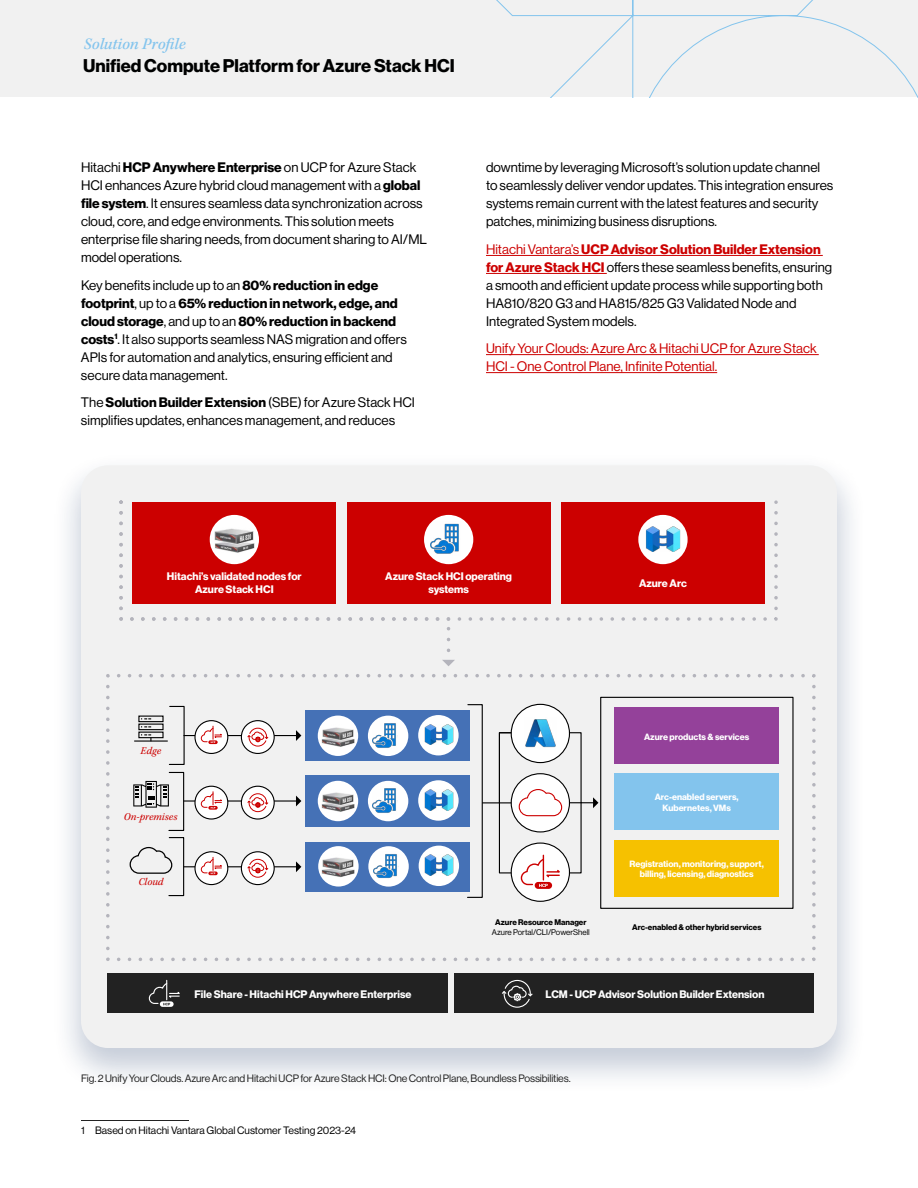
<style>
.page{position:relative;width:918px;height:1188px;background:#fff}
.page>*{position:absolute;margin:0;border:0;box-sizing:border-box;transform-origin:0 0}
.t1{font:18px "N Haas Grotesk DS Pro 75 Bd";color:#000101}
.t2{font:italic 500 16.5px "Kepler Std";color:#83c4ed}
.t3{font:13.5px/18px "N Haas Grotesk DS Pro 55 Rg";color:#000101}
.t4{font:13.5px/18px "N Haas Grotesk DS Pro 75 Bd";color:#000101}
.t5{font:13.5px/18px "N Haas Grotesk DS Pro 55 Rg";color:#c00}
.t6{font:13.5px "N Haas Grotesk DS Pro 75 Bd";color:#c00}
.t7{font:10.65px/12.9px "N Haas Grotesk DS Pro 75 Bd";color:#fff;text-align:center}
.t8{font:italic 10.65px "Kepler Std";color:#c00}
.t9{font:10.5px "N Haas Grotesk DS Pro 55 Rg";letter-spacing:-.01em;color:#222}
.t10{font:10.5px "N Haas Grotesk DS Pro 55 Rg";color:#000101}
.t11{font:8.85px/10.6px "N Haas Grotesk DS Pro 75 Bd";color:#fff;text-align:center}
.t12{font:8.1px "N Haas Grotesk DS Pro 75 Bd";color:#000}
.t13{font:8.1px "N Haas Grotesk DS Pro 55 Rg";color:#000}
.s1{font-family:"N Haas Grotesk DS Pro 75 Bd"}
.s2{font-family:"N Haas Grotesk DS Pro 55 Rg"}
.s3{font-family:"N Haas Grotesk DS Pro 75 Bd";color:#c00}
</style>
<div class="page">
<div style="left:0;top:0;width:918px;height:97px;background:#f1f1f1"></div>
<svg style="left:496px;top:0;width:422px;height:98px"></svg>
<div style="left:51px;top:451px;width:816px;height:643px;background:#0e2b5d;opacity:.24"></div>
<div style="left:81px;top:465px;width:756px;height:583px;background:#f1f1f1;border-radius:27px"></div>
<hr style="left:81px;top:1120px;width:108px;height:1px;background:#222">
<hr style="left:482px;top:802px;width:32px;height:1px;background:#000">
<svg style="left:133px;top:781px;width:35px;height:27px"></svg>
<svg style="left:774px;top:513px;width:4px;height:108px"></svg>
<svg style="left:119px;top:502px;width:646px;height:119px"></svg>
<svg style="left:442px;top:629px;width:13px;height:37px"></svg>
<hr style="left:135px;top:740px;width:32px;height:2px;background:#000">
<div style="left:138px;top:716px;width:26px;height:6px;border:1px solid #000"></div>
<div style="left:138px;top:724px;width:26px;height:6px;border:1px solid #000"></div>
<svg style="left:141px;top:726px;width:10px;height:2px"></svg>
<div style="left:138px;top:732px;width:26px;height:6px;border:1px solid #000"></div>
<svg style="left:141px;top:734px;width:10px;height:7px"></svg>
<svg style="left:129px;top:846px;width:44px;height:28px"></svg>
<div style="left:306px;top:842px;width:164px;height:50px;background:#4571b6"></div>
<div style="left:368px;top:846px;width:41px;height:41px;background:#fff;border-radius:50%"></div>
<img style="left:373px;top:852px;width:24px;height:28px">
<div style="left:419px;top:846px;width:40px;height:40px;background:#fff;border-radius:50%"></div>
<img style="left:420px;top:855px;width:39px;height:20px">
<svg style="left:318px;top:846px;width:41px;height:41px"></svg>
<img style="left:322px;top:863px;width:33px;height:20px">
<img style="left:322px;top:853px;width:32px;height:22px">
<div style="left:305px;top:775px;width:165px;height:52px;background:#4571b6"></div>
<div style="left:368px;top:781px;width:40px;height:40px;background:#fff;border-radius:50%"></div>
<img style="left:373px;top:786px;width:23px;height:27px">
<div style="left:418px;top:780px;width:41px;height:41px;background:#fff;border-radius:50%"></div>
<img style="left:419px;top:790px;width:39px;height:20px">
<div style="left:318px;top:781px;width:40px;height:40px;background:#fff;border-radius:50%"></div>
<img style="left:321px;top:798px;width:33px;height:19px">
<img style="left:322px;top:788px;width:31px;height:21px">
<div style="left:305px;top:710px;width:165px;height:51px;background:#4571b6"></div>
<div style="left:368px;top:716px;width:40px;height:40px;background:#fff;border-radius:50%"></div>
<img style="left:373px;top:721px;width:23px;height:27px">
<div style="left:418px;top:715px;width:41px;height:40px;background:#fff;border-radius:50%"></div>
<img style="left:419px;top:724px;width:39px;height:21px">
<div style="left:318px;top:716px;width:40px;height:40px;background:#fff;border-radius:50%"></div>
<img style="left:321px;top:733px;width:33px;height:19px">
<img style="left:322px;top:722px;width:31px;height:22px">
<hr style="left:184px;top:735px;width:113px;height:1px;background:#000">
<svg style="left:296px;top:730px;width:5px;height:11px"></svg>
<div style="left:195px;top:721px;width:33px;height:32px;background:#fff;border-radius:50%"></div>
<div style="left:194px;top:720px;width:34px;height:34px;border:1px solid #000;border-radius:50%"></div>
<div style="left:241px;top:721px;width:33px;height:32px;background:#fff;border-radius:50%"></div>
<div style="left:241px;top:720px;width:34px;height:34px;border:1px solid #000;border-radius:50%"></div>
<svg style="left:247px;top:727px;width:22px;height:20px"></svg>
<svg style="left:201px;top:726px;width:22px;height:18px"></svg>
<hr style="left:184px;top:800px;width:113px;height:2px;background:#000">
<svg style="left:296px;top:796px;width:5px;height:10px"></svg>
<svg style="left:195px;top:786px;width:33px;height:33px"></svg>
<div style="left:194px;top:786px;width:34px;height:34px;border:1px solid #000;border-radius:50%"></div>
<svg style="left:241px;top:786px;width:33px;height:33px"></svg>
<div style="left:241px;top:786px;width:34px;height:34px;border:1px solid #000;border-radius:50%"></div>
<svg style="left:247px;top:793px;width:22px;height:19px"></svg>
<svg style="left:201px;top:792px;width:22px;height:18px"></svg>
<hr style="left:184px;top:866px;width:113px;height:1px;background:#000">
<svg style="left:296px;top:861px;width:5px;height:11px"></svg>
<svg style="left:195px;top:852px;width:33px;height:33px"></svg>
<div style="left:194px;top:851px;width:34px;height:34px;border:1px solid #000;border-radius:50%"></div>
<svg style="left:241px;top:852px;width:33px;height:33px"></svg>
<div style="left:241px;top:851px;width:34px;height:34px;border:1px solid #000;border-radius:50%"></div>
<svg style="left:247px;top:859px;width:22px;height:19px"></svg>
<svg style="left:201px;top:857px;width:22px;height:18px"></svg>
<div style="left:168px;top:772px;width:16px;height:59px;border:1px solid #000"></div>
<div style="left:168px;top:837px;width:16px;height:59px;border:1px solid #000"></div>
<div style="left:615px;top:708px;width:164px;height:56px;background:#94419a"></div>
<div style="left:615px;top:774px;width:164px;height:56px;background:#83c4ed"></div>
<div style="left:615px;top:840px;width:164px;height:56px;background:#f6c100"></div>
<div style="left:511px;top:843px;width:58px;height:58px;background:#fff;border-radius:50%"></div>
<div style="left:511px;top:704px;width:58px;height:59px;background:#fff;border-radius:50%"></div>
<img style="left:530px;top:719px;width:21px;height:13px">
<svg style="left:498px;top:732px;width:100px;height:157px"></svg>
<div style="left:467px;top:704px;width:16px;height:194px;border:1px solid #000"></div>
<svg style="left:119px;top:674px;width:686px;height:3px"></svg>
<svg style="left:812px;top:687px;width:4px;height:274px"></svg>
<svg style="left:108px;top:958px;width:695px;height:3px"></svg>
<svg style="left:106px;top:674px;width:4px;height:275px"></svg>
<div style="left:600px;top:697px;width:194px;height:212px;border:1px solid #000"></div>
<div style="left:108px;top:974px;width:340px;height:39px;background:#222"></div>
<div style="left:454px;top:974px;width:360px;height:39px;background:#222"></div>
<svg style="left:148px;top:980px;width:32px;height:27px"></svg>
<svg style="left:502px;top:979px;width:31px;height:29px"></svg>
<hr style="left:486px;top:255px;width:337px;height:1px;background:#c00">
<hr style="left:486px;top:273px;width:121px;height:1px;background:#c00">
<hr style="left:486px;top:354px;width:333px;height:1px;background:#c00">
<hr style="left:486px;top:372px;width:231px;height:1px;background:#c00">
<p class="t2" style="left:84px;top:35px;width:104px">Solution Profile</p>
<h1 class="t1" style="left:83px;top:55px;width:373px">Unified Compute Platform for Azure Stack HCI</h1>
<p class="t3" style="left:81px;top:159px;width:348px">Hitachi <span class="s1">HCP Anywhere Enterprise</span> on UCP for Azure Stack HCI enhances Azure hybrid cloud management with a <span class="s1">global file system</span>. It ensures seamless data synchronization across cloud, core, and edge environments. This solution meets enterprise file sharing needs, from document sharing to AI/ML model operations.</p>
<p class="t3" style="left:81px;top:276px;width:299px">Key benefits include up to an <span class="s1">80% reduction in edge</span></p>
<p class="t4" style="left:81px;top:294px;width:318px">footprint<span class="s2">, up to a</span> 65% reduction in network, edge, and cloud storage<span class="s2">, and up to an</span> 80% reduction in backend</p>
<p class="t3" style="left:81px;top:330px;width:327px"><span class="s1">costs</span><sup>1</sup>. It also supports seamless NAS migration and offers<br>APIs for automation and analytics, ensuring efficient and secure data management.</p>
<p class="t3" style="left:81px;top:393px;width:336px">The <span class="s1">Solution Builder Extension</span> (SBE) for Azure Stack HCI simplifies updates, enhances management, and reduces</p>
<p class="t3" style="left:486px;top:159px;width:349px">downtime by leveraging Microsoft’s solution update channel to seamlessly deliver vendor updates. This integration ensures systems remain current with the latest features and security patches, minimizing business disruptions.</p>
<p class="t6" style="left:486px;top:241px;width:336px"><span class="s2">Hitachi Vantara’s</span> UCP Advisor Solution Builder Extension</p>
<p class="t3" style="left:486px;top:258px;width:348px"><span class="s3">for Azure Stack HCI</span> offers these seamless benefits, ensuring a smooth and efficient update process while supporting both HA810/820 G3 and HA815/825 G3 Validated Node and Integrated System models.</p>
<p class="t5" style="left:486px;top:339px;width:332px">Unify Your Clouds: Azure Arc &amp; Hitachi UCP for Azure Stack<br>HCI - One Control Plane, Infinite Potential.</p>
<p class="t7" style="left:167px;top:570px;width:136px">Hitachi’s validated nodes for<br>Azure Stack HCI</p>
<p class="t8" style="left:141px;top:744px;width:22px">Edge</p>
<p class="t8" style="left:124px;top:811px;width:55px">On-premises</p>
<p class="t8" style="left:138px;top:875px;width:27px">Cloud</p>
<p class="t7" style="left:385px;top:570px;width:128px">Azure Stack HCI operating systems</p>
<p class="t7" style="left:639px;top:577px;width:49px">Azure Arc</p>
<p class="t11" style="left:644px;top:731px;width:107px">Azure products &amp; services</p>
<p class="t11" style="left:655px;top:792px;width:85px">Arc-enabled servers,<br>Kubernetes, VMs</p>
<p class="t12" style="left:495px;top:917px;width:93px">Azure Resource Manager</p>
<p class="t13" style="left:492px;top:927px;width:100px">Azure Portal/CLI/PowerShell</p>
<p class="t11" style="left:629px;top:858px;width:136px">Registration, monitoring, support, billing, licensing, diagnostics</p>
<p class="t12" style="left:632px;top:922px;width:131px">Arc-enabled &amp; other hybrid services</p>
<p class="t7" style="left:195px;top:988px;width:219px">File Share - Hitachi HCP Anywhere Enterprise</p>
<p class="t7" style="left:546px;top:988px;width:220px">LCM - UCP Advisor Solution Builder Extension</p>
<p class="t9" style="left:81px;top:1072px;width:491px">Fig. 2 Unify Your Clouds. Azure Arc and Hitachi UCP for Azure Stack HCI: One Control Plane, Boundless Possibilities.</p>
<p class="t10" style="left:81px;top:1124px;width:277px">1 Based on Hitachi Vantara Global Customer Testing 2023-24</p>
</div>
